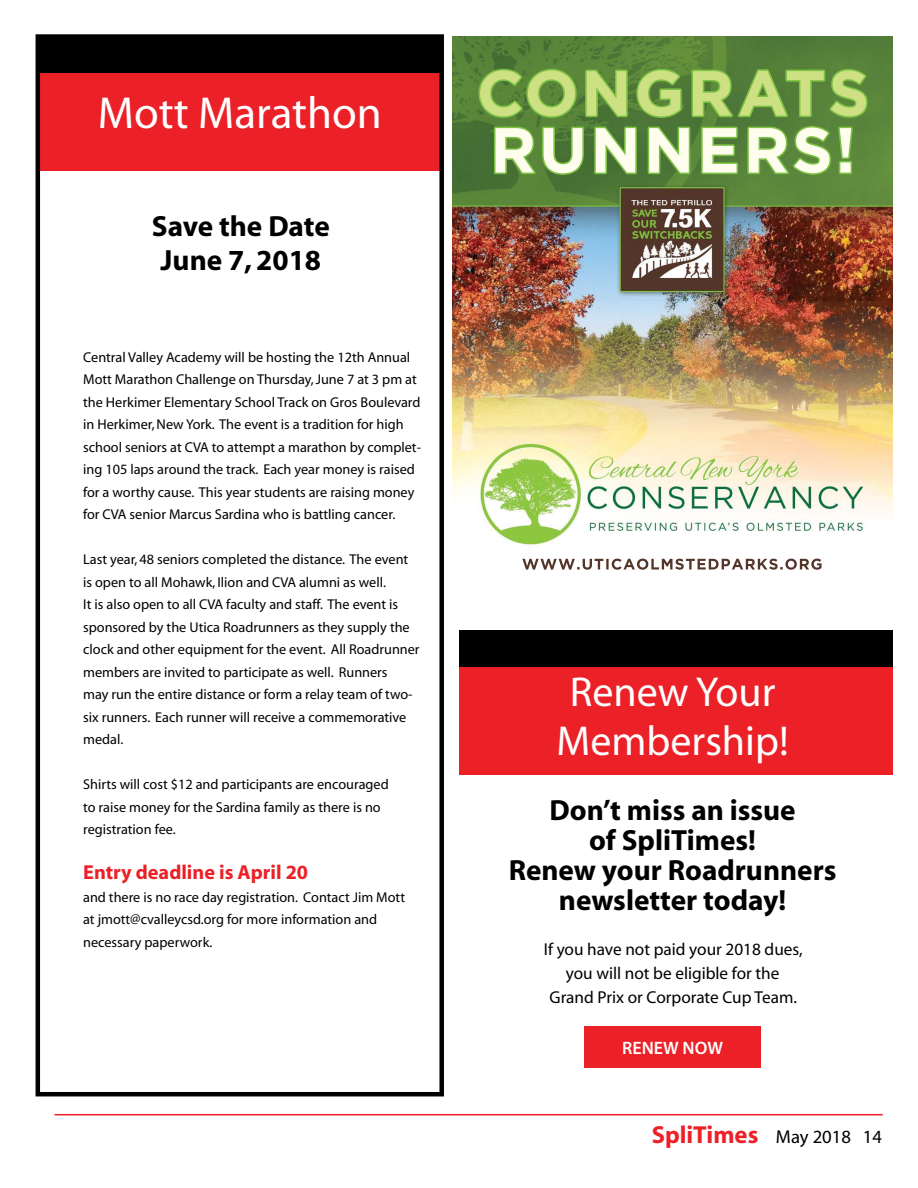
<style>
.page{position:relative;width:918px;height:1188px;background:#fff}
.page>*{position:absolute;margin:0;border:0;box-sizing:border-box;transform-origin:0 0}
.t1{font:45px "Myriad";color:#fff}
.t2{font:42px/49.2px "Myriad";color:#fff;text-align:center}
.t3{font:700 29.25px/30px "Myriad";color:#000}
.t4{font:700 24.75px "Myriad";color:#ec2027}
.t5{font:700 20.25px "Myriad";color:#ec2027}
.t6{font:600 18px "Myriad Pro";color:#fff}
.t7{font:17.25px/24px "Myriad";color:#000;text-align:center}
.t8{font:14.25px/22.5px "Myriad";color:#000}
.s1{font-weight:400;font-size:18.75px;color:#000}
</style>
<div class="page">
<hr style="left:55px;top:1114px;width:828px;height:1px;background:#ec2027">
<div style="left:38px;top:37px;width:404px;height:134px;background:#ec2027"></div>
<div style="left:38px;top:37px;width:404px;height:36px;background:#000"></div>
<div style="left:36px;top:34px;width:408px;height:1062px;border:4px solid #000"></div>
<img style="left:453px;top:37px;width:440px;height:533px">
<img style="left:479px;top:69px;width:203px;height:49px">
<div style="left:459px;top:667px;width:434px;height:107px;background:#ec2027"></div>
<div style="left:459px;top:630px;width:434px;height:37px;background:#000"></div>
<div style="left:585px;top:1026px;width:176px;height:41px;background:#ec2027"></div>
<h1 class="t1" style="left:98px;top:91px;width:286px">Mott Marathon</h1>
<h3 class="t3" style="left:152px;top:210px;width:180px;line-height:34.5px">Save the Date<br>June 7, 2018</h3>
<p class="t8" style="left:83px;top:346px;width:339px">Central Valley Academy will be hosting the 12th Annual Mott Marathon Challenge on Thursday, June 7 at 3 pm at the Herkimer Elementary School Track on Gros Boulevard in Herkimer, New York. The event is a tradition for high school seniors at CVA to attempt a marathon by complet&shy;ing 105 laps around the track. Each year money is raised for a worthy cause. This year students are raising money for CVA senior Marcus Sardina who is battling cancer.</p>
<p class="t8" style="left:83px;top:549px;width:338px">Last year, 48 seniors completed the distance. The event is open to all Mohawk, Ilion and CVA alumni as well.<br>It is also open to all CVA faculty and staff. The event is sponsored by the Utica Roadrunners as they supply the clock and other equipment for the event. All Roadrunner members are invited to participate as well. Runners<br>may run the entire distance or form a relay team of two&shy;six runners. Each runner will receive a commemorative medal.</p>
<p class="t8" style="left:83px;top:774px;width:307px">Shirts will cost $12 and participants are encouraged to raise money for the Sardina family as there is no registration fee.</p>
<h3 class="t5" style="left:83px;top:862px;width:227px">Entry deadline is April 20</h3>
<p class="t8" style="left:83px;top:886px;width:323px">and there is no race day registration. Contact Jim Mott at jmott@cvalleycsd.org for more information and necessary paperwork.</p>
<h2 class="t2" style="left:557px;top:669px;width:234px">Renew Your<br>Membership!</h2>
<h3 class="t3" style="left:509px;top:796px;width:329px;text-align:center">Don’t miss an issue<br>of SpliTimes!<br>Renew your Roadrunners newsletter today!</h3>
<p class="t7" style="left:544px;top:938px;width:260px">If you have not paid your 2018 dues, you will not be eligible for the<br>Grand Prix or Corporate Cup Team.</p>
<p class="t6" style="left:622px;top:1036px;width:102px">RENEW NOW</p>
<h3 class="t4" style="left:652px;top:1121px;width:232px">SpliTimes <span class="s1">May 2018 14</span></h3>
</div>
